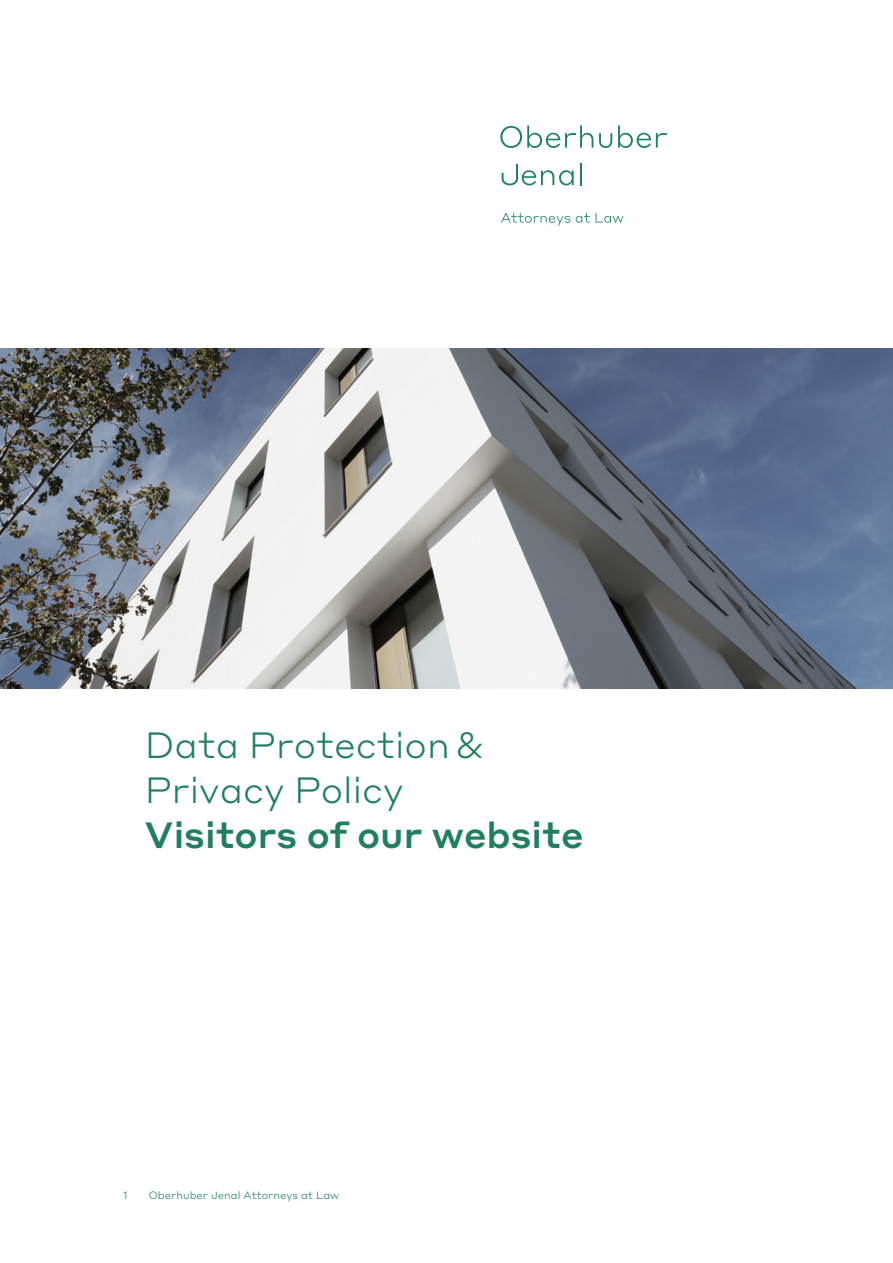
<style>
.page{position:relative;width:893px;height:1263px;background:#fff}
.page>*{position:absolute;margin:0;border:0;box-sizing:border-box;transform-origin:0 0}
.t1{font:300 36px/45px "Styrene A";color:#1f7f5e}
.t2{font:500 36px "Styrene A";color:#1f7f5e}
.t3{font:300 10.5px "Styrene A";color:#1f7f5e}
</style>
<div class="page">
<svg style="left:500px;top:125px;width:93px;height:23px"></svg>
<svg style="left:599px;top:133px;width:13px;height:15px"></svg>
<svg style="left:618px;top:125px;width:49px;height:23px"></svg>
<svg style="left:502px;top:164px;width:72px;height:21px"></svg>
<svg style="left:580px;top:163px;width:1px;height:22px"></svg>
<svg style="left:501px;top:213px;width:69px;height:13px"></svg>
<svg style="left:576px;top:213px;width:14px;height:10px"></svg>
<svg style="left:596px;top:213px;width:27px;height:10px"></svg>
<img style="left:0;top:349px;width:893px;height:340px">
<h1 class="t1" style="left:145px;top:719px;width:340px">Data Protection &amp;<br>Privacy Policy</h1>
<h1 class="t2" style="left:145px;top:804px;width:440px">Visitors of our website</h1>
<p class="t3" style="left:123px;top:1186px;width:6px">1</p>
<p class="t3" style="left:149px;top:1186px;width:192px">Oberhuber Jenal Attorneys at Law</p>
</div>
